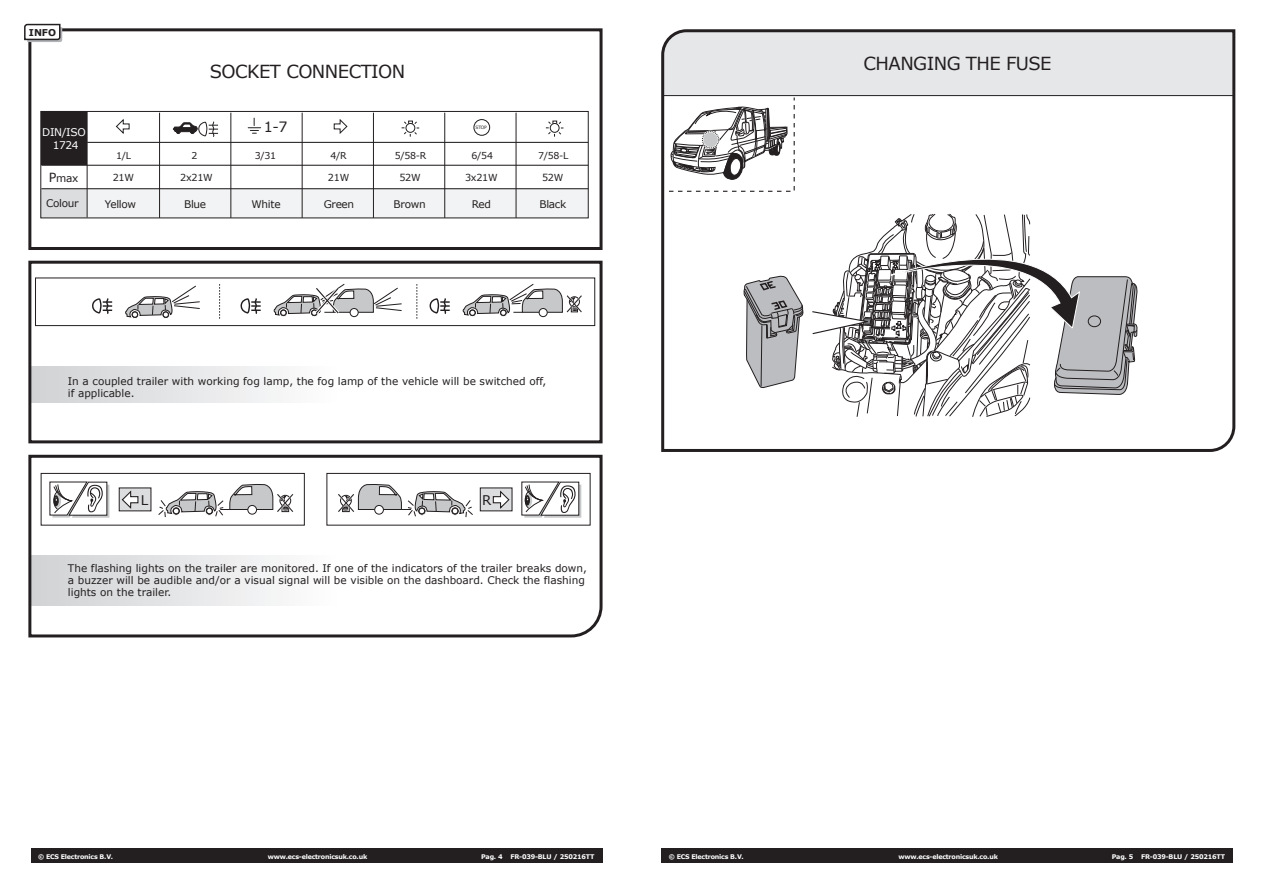
<style>
.page{position:relative;width:1263px;height:893px;background:#fff}
.page>*{position:absolute;margin:0;border:0;box-sizing:border-box;transform-origin:0 0}
.t1{font:18px "Verdana";letter-spacing:-.03em;color:#231f20}
.t2{font:14.25px "Verdana";color:#231f20}
.t3{font:13.35px "Verdana";color:#231f20}
.t4{font:10.65px/12.8px "Verdana";letter-spacing:-.03em;color:#fff;text-align:center}
.t5{font:10.5px/12px "Verdana";color:#231f20}
.t6{font:9.6px "Verdana";letter-spacing:-.03em;color:#231f20}
.t7{font:9.45px "Verdana";letter-spacing:-.03em;color:#231f20}
.t8{font:700 9.45px "Verdana";color:#231f20}
.t9{font:700 6.45px "Verdana";letter-spacing:-.03em;color:#fff}
.t10{font:4.5px "Verdana";color:#231f20}
.s1{font-size:12.6px}
</style>
<div class="page">
<div style="left:31px;top:848px;width:571px;height:15px;background:#231f20"></div>
<div style="left:662px;top:848px;width:571px;height:15px;background:#231f20"></div>
<svg style="left:661px;top:29px;width:575px;height:423px"></svg>
<svg style="left:28px;top:454px;width:575px;height:184px"></svg>
<div style="left:30px;top:367px;width:572px;height:35px;background:linear-gradient(to right,#d9dadc,#fff)"></div>
<div style="left:35px;top:278px;width:560px;height:48px;border:1px solid #231f20"></div>
<svg style="left:92px;top:298px;width:20px;height:16px"></svg>
<svg style="left:240px;top:298px;width:21px;height:16px"></svg>
<svg style="left:125px;top:285px;width:76px;height:42px"></svg>
<svg style="left:273px;top:284px;width:130px;height:43px"></svg>
<svg style="left:429px;top:298px;width:21px;height:16px"></svg>
<svg style="left:462px;top:284px;width:121px;height:43px"></svg>
<svg style="left:219px;top:284px;width:1px;height:35px"></svg>
<svg style="left:416px;top:284px;width:1px;height:35px"></svg>
<div style="left:28px;top:261px;width:574px;height:182px;border:3px solid #231f20"></div>
<div style="left:28px;top:28px;width:574px;height:222px;border:3px solid #231f20"></div>
<svg style="left:24px;top:23px;width:38px;height:19px"></svg>
<div style="left:41px;top:111px;width:46px;height:54px;background:#231f20"></div>
<div style="left:42px;top:189px;width:546px;height:29px;background:#f2f3f4"></div>
<div style="left:41px;top:189px;width:46px;height:28px;background:#dcdddf"></div>
<hr style="left:87px;top:142px;width:501px;height:1px;background:#231f20">
<hr style="left:41px;top:165px;width:547px;height:1px;background:#231f20">
<hr style="left:41px;top:188px;width:547px;height:1px;background:#231f20">
<svg style="left:115px;top:119px;width:15px;height:15px"></svg>
<svg style="left:333px;top:119px;width:15px;height:15px"></svg>
<svg style="left:173px;top:121px;width:45px;height:16px"></svg>
<svg style="left:248px;top:118px;width:13px;height:16px"></svg>
<svg style="left:402px;top:121px;width:17px;height:16px"></svg>
<div style="left:473px;top:119px;width:17px;height:17px;border:1px solid #231f20;border-radius:50%"></div>
<svg style="left:546px;top:121px;width:17px;height:16px"></svg>
<hr style="left:231px;top:113px;width:1px;height:105px;background:#231f20">
<hr style="left:159px;top:113px;width:1px;height:105px;background:#231f20">
<hr style="left:373px;top:113px;width:1px;height:105px;background:#231f20">
<hr style="left:302px;top:113px;width:1px;height:105px;background:#231f20">
<hr style="left:516px;top:113px;width:1px;height:105px;background:#231f20">
<hr style="left:444px;top:113px;width:1px;height:105px;background:#231f20">
<div style="left:41px;top:111px;width:547px;height:107px;border:1px solid #231f20"></div>
<hr style="left:87px;top:111px;width:1px;height:106px;background:#231f20">
<svg style="left:743px;top:275px;width:60px;height:177px"></svg>
<svg style="left:811px;top:211px;width:327px;height:206px"></svg>
<svg style="left:663px;top:30px;width:571px;height:168px"></svg>
<p class="t8" style="left:29px;top:26px;width:29px">INFO</p>
<h1 class="t1" style="left:210px;top:59px;width:197px">SOCKET CONNECTION</h1>
<h2 class="t2" style="left:264px;top:117px;width:25px">1-7</h2>
<p class="t10" style="left:475px;top:124px;width:13px">STOP</p>
<p class="t4" style="left:42px;top:125px;width:45px">DIN/ISO<br>1724</p>
<p class="t5" style="left:49px;top:172px;width:31px"><span class="s1">P</span>max</p>
<p class="t5" style="left:46px;top:197px;width:34px">Colour</p>
<p class="t5" style="left:105px;top:199px;width:33px">Yellow</p>
<p class="t5" style="left:184px;top:199px;width:24px">Blue</p>
<p class="t5" style="left:252px;top:199px;width:31px">White</p>
<p class="t5" style="left:324px;top:199px;width:32px">Green</p>
<p class="t5" style="left:394px;top:199px;width:34px">Brown</p>
<p class="t5" style="left:472px;top:199px;width:21px">Red</p>
<p class="t5" style="left:539px;top:199px;width:28px">Black</p>
<p class="t7" style="left:116px;top:149px;width:16px">1/L</p>
<p class="t7" style="left:191px;top:149px;width:7px">2</p>
<p class="t7" style="left:255px;top:149px;width:23px">3/31</p>
<p class="t7" style="left:330px;top:149px;width:18px">4/R</p>
<p class="t7" style="left:395px;top:149px;width:33px">5/58-R</p>
<p class="t7" style="left:472px;top:149px;width:23px">6/54</p>
<p class="t7" style="left:538px;top:149px;width:32px">7/58-L</p>
<p class="t6" style="left:113px;top:171px;width:23px">21W</p>
<p class="t6" style="left:180px;top:171px;width:34px">2x21W</p>
<p class="t6" style="left:328px;top:171px;width:23px">21W</p>
<p class="t6" style="left:399px;top:171px;width:23px">52W</p>
<p class="t6" style="left:465px;top:171px;width:34px">3x21W</p>
<p class="t6" style="left:542px;top:171px;width:23px">52W</p>
<p class="t5" style="left:68px;top:375px;width:480px">In a coupled trailer with working fog lamp, the fog lamp of the vehicle will be switched off, if applicable.</p>
<p class="t3" style="left:141px;top:491px;width:9px">L</p>
<p class="t3" style="left:482px;top:491px;width:11px">R</p>
<p class="t5" style="left:68px;top:562px;width:521px">The flashing lights on the trailer are monitored. If one of the indicators of the trailer breaks down, a buzzer will be audible and/or a visual signal will be visible on the dashboard. Check the flashing lights on the trailer.</p>
<h1 class="t1" style="left:864px;top:51px;width:190px">CHANGING THE FUSE</h1>
<p class="t9" style="left:38px;top:852px;width:77px">© ECS Electronics B.V.</p>
<p class="t9" style="left:268px;top:852px;width:101px">www.ecs-electronicsuk.co.uk</p>
<p class="t9" style="left:481px;top:852px;width:115px">Pag. 4 FR-039-BLU / 250216TT</p>
<p class="t9" style="left:669px;top:852px;width:77px">© ECS Electronics B.V.</p>
<p class="t9" style="left:898px;top:852px;width:101px">www.ecs-electronicsuk.co.uk</p>
<p class="t9" style="left:1112px;top:852px;width:115px">Pag. 5 FR-039-BLU / 250216TT</p>
</div>
